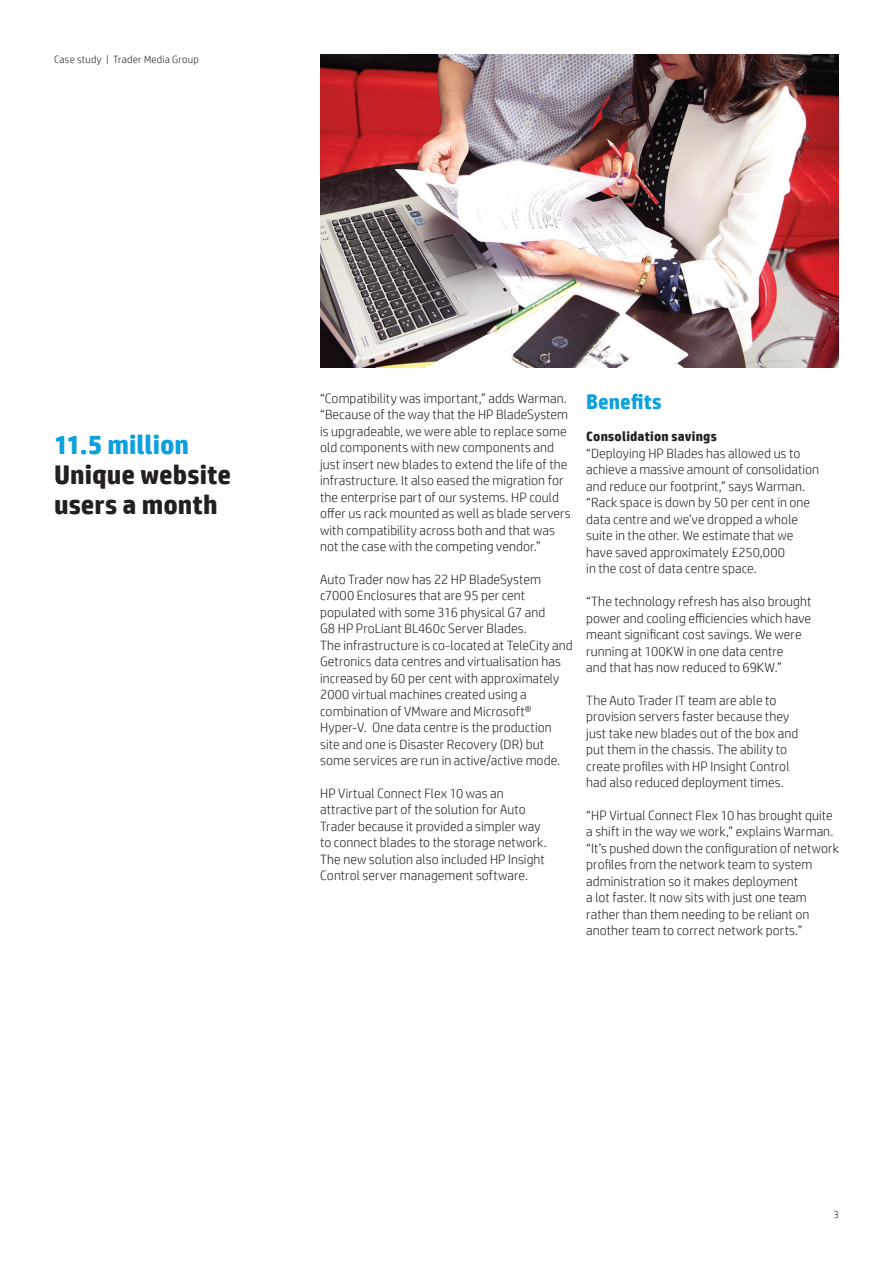
<style>
.page{position:relative;width:893px;height:1263px;background:#fff}
.page>*{position:absolute;margin:0;border:0;box-sizing:border-box;transform-origin:0 0}
.Graphic_text{font:700 27px/30px "HP Simplified";color:#231f20}
.Subhead_14_16_bold_b{font:700 21px "HP Simplified";letter-spacing:.005em;color:#0ca0dd}
.Body{font:300 13.5px/16.5px "HP Simplified";letter-spacing:.005em;color:#231f20}
.Body_header_bold{font:700 13.5px "HP Simplified";letter-spacing:.015em;color:#231f20}
.Title_descriptor{font:300 10.5px "HP Simplified";letter-spacing:.025em;color:#231f20}
.Page_number_right{font:300 10.5px "HP Simplified";color:#231f20}
.s1{color:#0ca0dd}
</style>
<div class="page">
<img style="left:320px;top:54px;width:519px;height:314px">
<p class="Title_descriptor" style="left:54px;top:53px;width:146px">Case study | Trader Media Group</p>
<p class="Graphic_text" style="left:54px;top:429px;width:179px"><span class="s1">11.5 million<br></span>Unique website users a month</p>
<p class="Body" style="left:320px;top:389px;width:252px">“Compatibility was important,” adds Warman. “Because of the way that the HP BladeSystem is upgradeable, we were able to replace some old components with new components and just insert new blades to extend the life of the infrastructure. It also eased the migration for the enterprise part of our systems. HP could offer us rack mounted as well as blade servers with compatibility across both and that was not the case with the competing vendor.”</p>
<p class="Body" style="left:320px;top:571px;width:254px">Auto Trader now has 22 HP BladeSystem c7000 Enclosures that are 95 per cent populated with some 316 physical G7 and<br>G8 HP ProLiant BL460c Server Blades.<br>The infrastructure is co-located at TeleCity and Getronics data centres and virtualisation has increased by 60 per cent with approximately 2000 virtual machines created using a combination of VMware and Microsoft® Hyper-V. One data centre is the production site and one is Disaster Recovery (DR) but some services are run in active/active mode.</p>
<p class="Body" style="left:320px;top:785px;width:228px">HP Virtual Connect Flex 10 was an attractive part of the solution for Auto Trader because it provided a simpler way to connect blades to the storage network.<br>The new solution also included HP Insight Control server management software.</p>
<p class="Subhead_14_16_bold_b" style="left:586px;top:389px;width:77px">Benefits</p>
<p class="Body_header_bold" style="left:586px;top:429px;width:132px">Consolidation savings</p>
<p class="Body" style="left:586px;top:445px;width:234px">“Deploying HP Blades has allowed us to achieve a massive amount of consolidation and reduce our footprint,” says Warman. “Rack space is down by 50 per cent in one data centre and we’ve dropped a whole suite in the other. We estimate that we have saved approximately £250,000<br>in the cost of data centre space.</p>
<p class="Body" style="left:586px;top:593px;width:227px">“The technology refresh has also brought power and cooling efficiencies which have meant significant cost savings. We were running at 100KW in one data centre<br>and that has now reduced to 69KW.”</p>
<p class="Body" style="left:586px;top:692px;width:213px">The Auto Trader IT team are able to provision servers faster because they just take new blades out of the box and put them in the chassis. The ability to create profiles with HP Insight Control had also reduced deployment times.</p>
<p class="Body" style="left:586px;top:807px;width:254px">“HP Virtual Connect Flex 10 has brought quite a shift in the way we work,” explains Warman. “It’s pushed down the configuration of network profiles from the network team to system administration so it makes deployment<br>a lot faster. It now sits with just one team rather than them needing to be reliant on another team to correct network ports.”</p>
<p class="Page_number_right" style="left:833px;top:1208px;width:7px">3</p>
</div>
